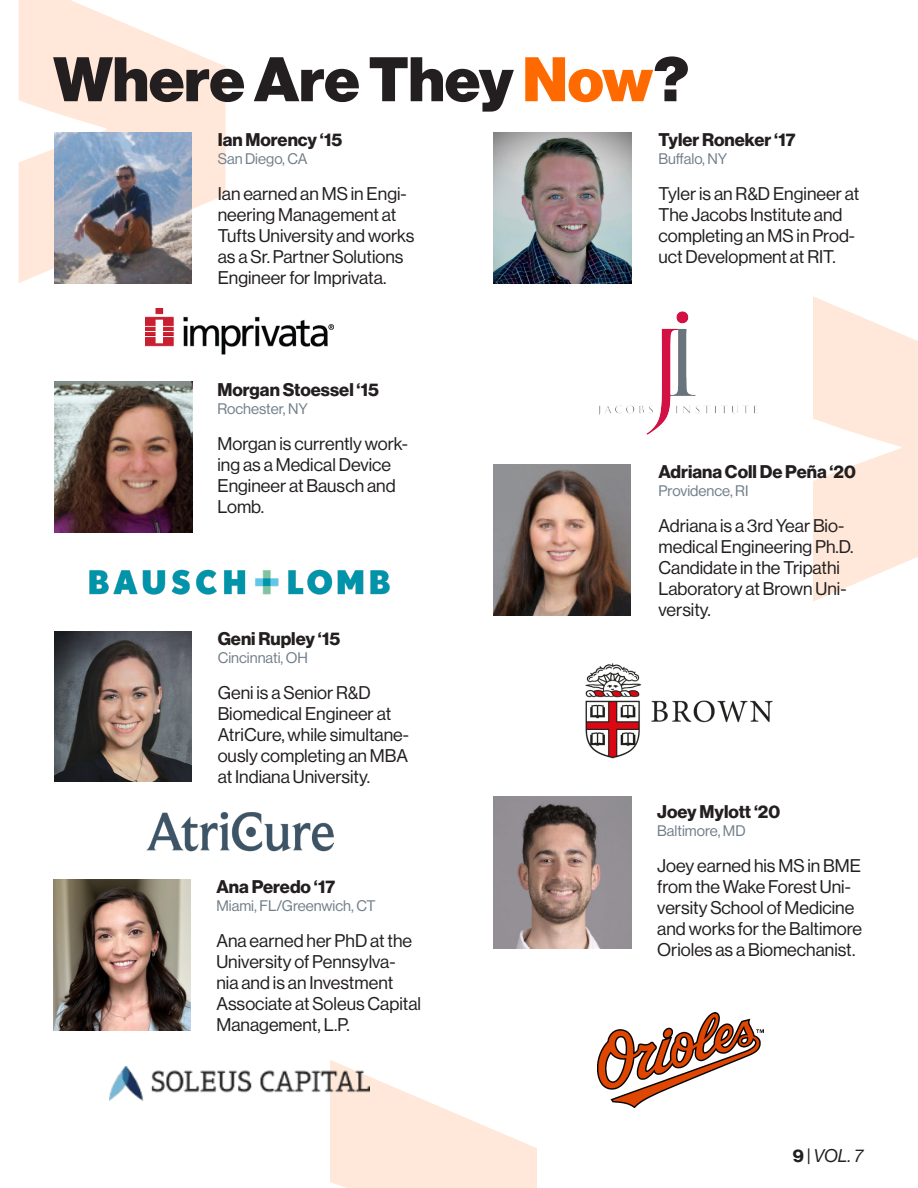
<style>
.page{position:relative;width:918px;height:1188px;background:#fff}
.page>*{position:absolute;margin:0;border:0;box-sizing:border-box;transform-origin:0 0}
.t1{font:61.5px "N Haas Grotesk DS Std 95 Blk";color:#231f20}
.t2{font:18px/21px "N Haas Grotesk DS Std 55 Rg";color:#231f20}
.t3{font:18px "N Haas Grotesk DS Std 75 Bd";color:#231f20}
.t4{font:18px "N Haas Grotesk DS Std 56 It";color:#231f20}
.t5{font:15px "N Haas Grotesk DS Std 55 Rg";color:#727f8a}
.s1{color:#ff6a00}
.s2{font-family:"N Haas Grotesk DS Std 75 Bd"}
.s3{font-family:"N Haas Grotesk DS Std 55 Rg"}
</style>
<div class="page">
<svg style="left:330px;top:1076px;width:207px;height:112px"></svg>
<svg style="left:813px;top:296px;width:105px;height:306px"></svg>
<svg style="left:19px;top:0;width:207px;height:283px;fill:#ffe8d9"></svg>
<img style="left:494px;top:132px;width:137px;height:151px">
<img style="left:494px;top:465px;width:136px;height:150px">
<img style="left:55px;top:631px;width:137px;height:151px">
<img style="left:494px;top:796px;width:138px;height:152px">
<img style="left:55px;top:382px;width:138px;height:151px">
<img style="left:53px;top:880px;width:138px;height:150px">
<img style="left:54px;top:132px;width:138px;height:151px">
<img style="left:145px;top:309px;width:189px;height:46px">
<img style="left:89px;top:569px;width:301px;height:26px">
<img style="left:110px;top:1060px;width:259px;height:46px">
<img style="left:585px;top:663px;width:188px;height:96px">
<img style="left:597px;top:1012px;width:166px;height:95px">
<img style="left:146px;top:812px;width:188px;height:40px">
<img style="left:599px;top:311px;width:159px;height:124px">
<p class="t1" style="left:53px;top:43px;width:637px">Where Are They <span class="s1">Now</span>?</p>
<p class="t3" style="left:218px;top:129px;width:126px">Ian Morency ‘15</p>
<p class="t5" style="left:218px;top:151px;width:91px">San Diego, CA</p>
<p class="t2" style="left:218px;top:184px;width:198px">Ian earned an MS in Engi&shy;neering Management at<br>Tufts University and works as a Sr. Partner Solutions<br>Engineer for Imprivata.</p>
<p class="t3" style="left:218px;top:379px;width:163px">Morgan Stoessel ‘15</p>
<p class="t5" style="left:218px;top:400px;width:92px">Rochester, NY</p>
<p class="t2" style="left:218px;top:433px;width:192px">Morgan is currently work&shy;ing as a Medical Device<br>Engineer at Bausch and<br>Lomb.</p>
<p class="t3" style="left:218px;top:628px;width:124px">Geni Rupley ‘15</p>
<p class="t5" style="left:218px;top:649px;width:92px">Cincinnati, OH</p>
<p class="t2" style="left:218px;top:682px;width:193px">Geni is a Senior R&amp;D<br>Biomedical Engineer at<br>AtriCure, while simultane&shy;ously completing an MBA at Indiana University.</p>
<p class="t3" style="left:216px;top:877px;width:120px">Ana Peredo ‘17</p>
<p class="t5" style="left:216px;top:898px;width:161px">Miami, FL/Greenwich, CT</p>
<p class="t2" style="left:216px;top:931px;width:206px">Ana earned her PhD at the<br>University of Pennsylva&shy;nia and is an Investment<br>Associate at Soleus Capital<br>Management, L.P.</p>
<p class="t3" style="left:658px;top:129px;width:139px">Tyler Roneker ‘17</p>
<p class="t5" style="left:658px;top:151px;width:70px">Buffalo, NY</p>
<p class="t2" style="left:658px;top:184px;width:202px">Tyler is an R&amp;D Engineer at<br>The Jacobs Institute and completing an MS in Prod&shy;uct Development at RIT.</p>
<p class="t3" style="left:658px;top:462px;width:199px">Adriana Coll De Peña ‘20</p>
<p class="t5" style="left:658px;top:483px;width:92px">Providence, RI</p>
<p class="t2" style="left:658px;top:516px;width:197px">Adriana is a 3rd Year Bio&shy;medical Engineering Ph.D.<br>Candidate in the Tripathi<br>Laboratory at Brown Uni&shy;versity.</p>
<p class="t3" style="left:657px;top:801px;width:125px">Joey Mylott ‘20</p>
<p class="t5" style="left:657px;top:822px;width:90px">Baltimore, MD</p>
<p class="t2" style="left:657px;top:855px;width:206px">Joey earned his MS in BME from the Wake Forest Uni&shy;versity School of Medicine and works for the Baltimore<br>Orioles as a Biomechanist.</p>
<p class="t4" style="left:793px;top:1145px;width:72px"><span class="s2">9</span> <span class="s3">|</span> VOL. 7</p>
</div>
